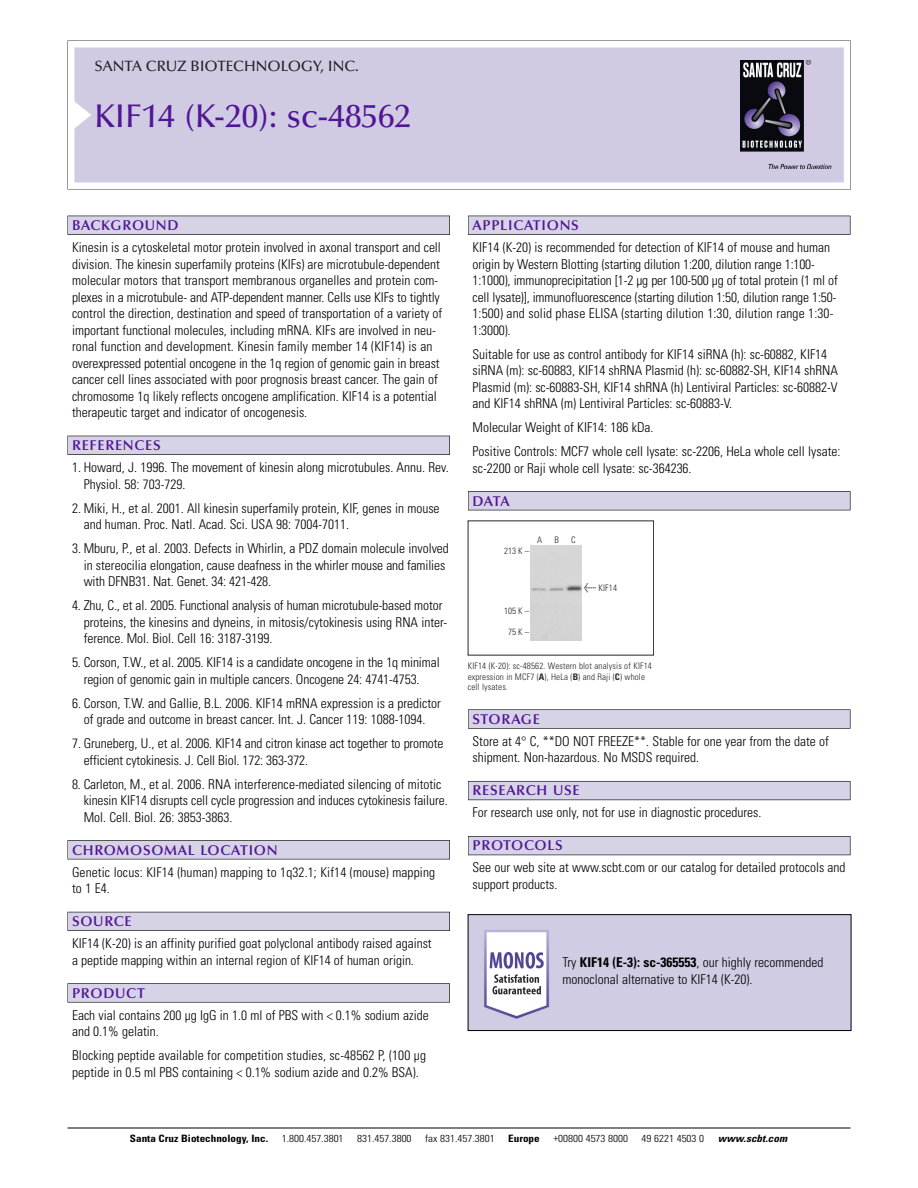
<style>
.page{position:relative;width:918px;height:1188px;background:#fff}
.page>*{position:absolute;margin:0;border:0;box-sizing:border-box;transform-origin:0 0}
.t1{font:500 33px "Optima";color:#511695}
.t2{font:500 15px "Optima";color:#231f20}
.t3{font:600 14.25px "Optima";letter-spacing:.05em;color:#511695}
.t4{font:300 condensed 13.5px/16.5px "Univers";color:#000}
.t5{font:300 condensed 10.2px "Univers";color:#000;scale:1.1 1}
.t6{font:700 condensed 10.2px "Univers";color:#000;scale:1.1 1}
.t7{font:italic 700 condensed 10.2px "Univers";letter-spacing:.005em;color:#000;scale:1.1 1}
.t8{font:9px/10.5px "Univers Condensed Light+IGFLYF";letter-spacing:.015em;color:#272627}
.s1{font-family:"Meta Plus Book Roman+KJGIPB";font-size:10.5px}
.s2{font-family:"Univers Condensed Bold+HFOSWL"}
.s3{font-weight:700}
</style>
<div class="page">
<svg style="left:68px;top:40px;width:783px;height:149px"></svg>
<div style="left:74px;top:47px;width:770px;height:135px;background:#d1cae3"></div>
<img style="left:741px;top:60px;width:90px;height:108px">
<div style="left:68px;top:216px;width:382px;height:19px;background:#525155"></div>
<div style="left:68px;top:216px;width:381px;height:18px;background:#d7d3e7"></div>
<div style="left:68px;top:436px;width:382px;height:19px;background:#515055"></div>
<div style="left:68px;top:436px;width:381px;height:18px;background:#d7d3e7"></div>
<div style="left:68px;top:840px;width:382px;height:19px;background:#545357"></div>
<div style="left:68px;top:841px;width:381px;height:18px;background:#d7d3e7"></div>
<div style="left:68px;top:912px;width:382px;height:19px;background:#54535a"></div>
<div style="left:68px;top:912px;width:381px;height:18px;background:#d7d3e7"></div>
<svg style="left:68px;top:983px;width:382px;height:20px"></svg>
<div style="left:68px;top:984px;width:381px;height:18px;background:#d7d3e7"></div>
<div style="left:468px;top:216px;width:382px;height:19px;background:#525155"></div>
<div style="left:468px;top:216px;width:382px;height:18px;background:#d7d3e7"></div>
<div style="left:468px;top:491px;width:382px;height:19px;background:#525155"></div>
<div style="left:468px;top:492px;width:382px;height:18px;background:#d7d3e7"></div>
<div style="left:468px;top:709px;width:382px;height:20px;background:#666"></div>
<div style="left:468px;top:710px;width:382px;height:18px;background:#d7d3e7"></div>
<div style="left:468px;top:781px;width:382px;height:19px;background:#5b5961"></div>
<div style="left:468px;top:782px;width:382px;height:18px;background:#d7d3e7"></div>
<div style="left:468px;top:836px;width:382px;height:19px;background:#535259"></div>
<div style="left:468px;top:837px;width:382px;height:18px;background:#d7d3e7"></div>
<hr style="left:68px;top:1128px;width:782px;height:1px;background:#000">
<div style="left:530px;top:546px;width:52px;height:95px;background:#d5d5d5"></div>
<img style="left:470px;top:916px;width:379px;height:113px">
<div style="left:468px;top:914px;width:383px;height:117px;border:1px solid #000"></div>
<p class="t2" style="left:94px;top:61px;width:266px">SANTA CRUZ BIOTECHNOLOGY, INC.</p>
<h1 class="t1" style="left:94px;top:103px;width:318px">KIF14 (K-20): sc-48562</h1>
<p class="t3" style="left:72px;top:219px;width:108px">BACKGROUND</p>
<p class="t4" style="left:72px;top:240px;width:372px">Kinesin is a cytoskeletal motor protein involved in axonal transport and cell division. The kinesin superfamily proteins (KIFs) are microtubule-dependent molecular motors that transport membranous organelles and protein com&shy;plexes in a microtubule- and ATP-dependent manner. Cells use KIFs to tightly control the direction, destination and speed of transportation of a variety of important functional molecules, including mRNA. KIFs are involved in neu&shy;ronal function and development. Kinesin family member 14 (KIF14) is an overexpressed potential oncogene in the 1q region of genomic gain in breast cancer cell lines associated with poor prognosis breast cancer. The gain of chromosome 1q likely reflects oncogene amplification. KIF14 is a potential therapeutic target and indicator of oncogenesis.</p>
<p class="t3" style="left:72px;top:440px;width:90px">REFERENCES</p>
<p class="t4" style="left:84px;top:460px;width:367px;text-indent:-12px">1. Howard, J. 1996. The movement of kinesin along microtubules. Annu. Rev.<br>Physiol. 58: 703-729.</p>
<p class="t4" style="left:84px;top:501px;width:357px;text-indent:-12px">2. Miki, H., et al. 2001. All kinesin superfamily protein, KIF, genes in mouse and human. Proc. Natl. Acad. Sci. USA 98: 7004-7011.</p>
<p class="t4" style="left:84px;top:541px;width:367px;text-indent:-12px">3. Mburu, P., et al. 2003. Defects in Whirlin, a PDZ domain molecule involved in stereocilia elongation, cause deafness in the whirler mouse and families with DFNB31. Nat. Genet. 34: 421-428.</p>
<p class="t4" style="left:84px;top:598px;width:365px;text-indent:-12px">4. Zhu, C., et al. 2005. Functional analysis of human microtubule-based motor proteins, the kinesins and dyneins, in mitosis/cytokinesis using RNA inter&shy;ference. Mol. Biol. Cell 16: 3187-3199.</p>
<p class="t4" style="left:84px;top:655px;width:357px;text-indent:-12px">5. Corson, T.W., et al. 2005. KIF14 is a candidate oncogene in the 1q minimal region of genomic gain in multiple cancers. Oncogene 24: 4741-4753.</p>
<p class="t4" style="left:72px;top:696px;width:370px;text-align:center">6. Corson, T.W. and Gallie, B.L. 2006. KIF14 mRNA expression is a predictor of grade and outcome in breast cancer. Int. J. Cancer 119: 1088-1094.</p>
<p class="t4" style="left:84px;top:736px;width:361px;text-indent:-12px">7. Gruneberg, U., et al. 2006. KIF14 and citron kinase act together to promote efficient cytokinesis. J. Cell Biol. 172: 363-372.</p>
<p class="t4" style="left:84px;top:777px;width:366px;text-indent:-12px">8. Carleton, M., et al. 2006. RNA interference-mediated silencing of mitotic kinesin KIF14 disrupts cell cycle progression and induces cytokinesis failure.<br>Mol. Cell. Biol. 26: 3853-3863.</p>
<p class="t3" style="left:72px;top:844px;width:207px">CHROMOSOMAL LOCATION</p>
<p class="t4" style="left:72px;top:865px;width:365px">Genetic locus: KIF14 (human) mapping to 1q32.1; Kif14 (mouse) mapping to 1 E4.</p>
<p class="t3" style="left:72px;top:916px;width:61px">SOURCE</p>
<p class="t4" style="left:72px;top:936px;width:361px">KIF14 (K-20) is an affinity purified goat polyclonal antibody raised against a peptide mapping within an internal region of KIF14 of human origin.</p>
<p class="t3" style="left:72px;top:987px;width:74px">PRODUCT</p>
<p class="t4" style="left:72px;top:1008px;width:358px">Each vial contains 200 µg IgG in 1.0 ml of PBS with &lt; 0.1% sodium azide and 0.1% gelatin.</p>
<p class="t4" style="left:72px;top:1048px;width:356px">Blocking peptide available for competition studies, sc-48562 P, (100 µg peptide in 0.5 ml PBS containing &lt; 0.1% sodium azide and 0.2% BSA).</p>
<p class="t3" style="left:473px;top:219px;width:108px">APPLICATIONS</p>
<p class="t4" style="left:473px;top:240px;width:367px">KIF14 (K-20) is recommended for detection of KIF14 of mouse and human origin by Western Blotting (starting dilution 1:200, dilution range 1:100- 1:1000), immunoprecipitation [1-2 µg per 100-500 µg of total protein (1 ml of cell lysate)], immunofluorescence (starting dilution 1:50, dilution range 1:50- 1:500) and solid phase ELISA (starting dilution 1:30, dilution range 1:30- 1:3000).</p>
<p class="t4" style="left:473px;top:347px;width:367px">Suitable for use as control antibody for KIF14 siRNA (h): sc-60882, KIF14 siRNA (m): sc-60883, KIF14 shRNA Plasmid (h): sc-60882-SH, KIF14 shRNA Plasmid (m): sc-60883-SH, KIF14 shRNA (h) Lentiviral Particles: sc-60882-V and KIF14 shRNA (m) Lentiviral Particles: sc-60883-V.</p>
<p class="t4" style="left:473px;top:416px;width:369px;line-height:24px">Molecular Weight of KIF14: 186 kDa.<br>Positive Controls: MCF7 whole cell lysate: sc-2206, HeLa whole cell lysate:</p>
<p class="t4" style="left:473px;top:461px;width:221px">sc-2200 or Raji whole cell lysate: sc-364236.</p>
<p class="t3" style="left:473px;top:495px;width:39px">DATA</p>
<p class="t8" style="left:537px;top:535px;width:7px">A</p>
<p class="t8" style="left:554px;top:535px;width:6px">B</p>
<p class="t8" style="left:571px;top:535px;width:6px">C</p>
<p class="t8" style="left:504px;top:546px;width:26px">213 K –</p>
<p class="t8" style="left:504px;top:607px;width:26px">105 K –</p>
<p class="t8" style="left:508px;top:628px;width:22px">75K–</p>
<p class="t8" style="left:584px;top:584px;width:35px"><span class="s1">&lt;</span> KIF14</p>
<p class="t8" style="left:468px;top:662px;width:186px">KIF14 (K-20): sc-48562. Western blot analysis of KIF14 expression in MCF7 (<span class="s2">A</span>), HeLa (<span class="s2">B</span>) and Raji (<span class="s2">C</span>) whole cell lysates.</p>
<p class="t3" style="left:473px;top:713px;width:69px">STORAGE</p>
<p class="t4" style="left:473px;top:734px;width:358px">Store at 4° C, **DO NOT FREEZE**. Stable for one year from the date of shipment. Non-hazardous. No MSDS required.</p>
<p class="t3" style="left:473px;top:785px;width:109px">RESEARCH USE</p>
<p class="t4" style="left:473px;top:806px;width:290px">For research use only, not for use in diagnostic procedures.</p>
<p class="t3" style="left:473px;top:840px;width:92px">PROTOCOLS</p>
<p class="t4" style="left:473px;top:861px;width:375px">See our web site at www.scbt.com or our catalog for detailed protocols and support products.</p>
<p class="t4" style="left:563px;top:955px;width:262px">Try <span class="s3">KIF14 (E-3): sc-365553</span>, our highly recommended monoclonal alternative to KIF14 (K-20).</p>
<p class="t6" style="left:130px;top:1135px;width:127px">Santa Cruz Biotechnology, Inc.</p>
<p class="t5" style="left:282px;top:1135px;width:58px">1.800.457.3801</p>
<p class="t5" style="left:357px;top:1135px;width:51px">831.457.3800</p>
<p class="t5" style="left:425px;top:1135px;width:65px">fax 831.457.3801</p>
<p class="t6" style="left:508px;top:1135px;width:30px">Europe</p>
<p class="t5" style="left:553px;top:1135px;width:69px">+00800 4573 8000</p>
<p class="t5" style="left:642px;top:1135px;width:58px">49 6221 4503 0</p>
<p class="t7" style="left:718px;top:1135px;width:64px">www.scbt.com</p>
</div>
